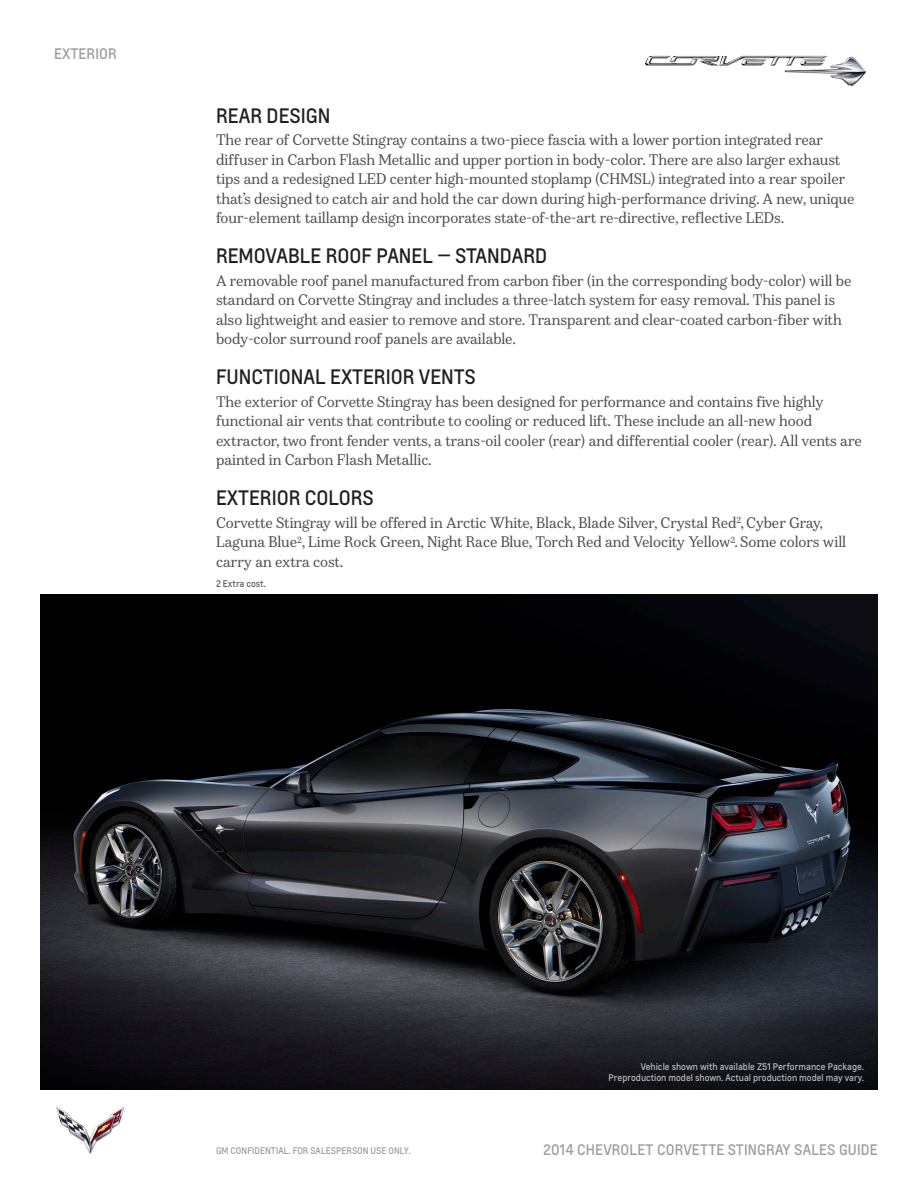
<style>
.page{position:relative;width:918px;height:1188px;background:#fff}
.page>*{position:absolute;margin:0;border:0;box-sizing:border-box;transform-origin:0 0}
.Header_2{font:19.5px "Louis";color:#231f20}
.body{font:14.25px/19.5px "Durant";color:#4b4c4d}
.body-2{font:14.25px "Louis";letter-spacing:.01em;color:#9c9d9e}
.Disclaimer{font:9px "Louis";color:#bcbdc0}
.t1{font:9px "Louis";color:#9c9d9e}
.Disclaimer-2{font:9px "Louis";color:#57585a}
</style>
<div class="page">
<img style="left:56px;top:1107px;width:68px;height:47px">
<img style="left:645px;top:55px;width:222px;height:32px">
<img style="left:40px;top:594px;width:838px;height:496px">
<p class="body-2" style="left:54px;top:45px;width:64px">EXTERIOR</p>
<p class="Header_2" style="left:216px;top:103px;width:116px">REAR DESIGN</p>
<p class="body" style="left:216px;top:130px;width:640px">The rear of Corvette Stingray contains a two-piece fascia with a lower portion integrated rear diffuser in Carbon Flash Metallic and upper portion in body-color. There are also larger exhaust tips and a redesigned LED center high-mounted stoplamp (CHMSL) integrated into a rear spoiler that’s designed to catch air and hold the car down during high-performance driving. A new, unique four-element taillamp design incorporates state-of-the-art re-directive, reflective LEDs.</p>
<p class="Header_2" style="left:216px;top:243px;width:333px">REMOVABLE ROOF PANEL — STANDARD</p>
<p class="body" style="left:216px;top:271px;width:637px">A removable roof panel manufactured from carbon fiber (in the corresponding body-color) will be standard on Corvette Stingray and includes a three-latch system for easy removal. This panel is also lightweight and easier to remove and store. Transparent and clear-coated carbon-fiber with body-color surround roof panels are available.</p>
<p class="Header_2" style="left:216px;top:364px;width:261px">FUNCTIONAL EXTERIOR VENTS</p>
<p class="body" style="left:216px;top:392px;width:647px">The exterior of Corvette Stingray has been designed for performance and contains five highly functional air vents that contribute to cooling or reduced lift. These include an all-new hood extractor, two front fender vents, a trans-oil cooler (rear) and differential cooler (rear). All vents are painted in Carbon Flash Metallic.</p>
<p class="Header_2" style="left:216px;top:485px;width:159px">EXTERIOR COLORS</p>
<p class="body" style="left:216px;top:513px;width:632px">Corvette Stingray will be offered in Arctic White, Black, Blade Silver, Crystal Red<sup>2</sup>, Cyber Gray,<br>Laguna Blue<sup>2</sup>, Lime Rock Green, Night Race Blue, Torch Red and Velocity Yellow<sup>2</sup>. Some colors will carry an extra cost.</p>
<p class="Disclaimer-2" style="left:216px;top:578px;width:51px">2 Extra cost.</p>
<p class="Disclaimer" style="left:641px;top:1061px;width:225px">Vehicle shown with available Z51 Performance Package.</p>
<p class="Disclaimer" style="left:609px;top:1071px;width:257px">Preproduction model shown. Actual production model may vary.</p>
<p class="t1" style="left:216px;top:1145px;width:196px">GM CONFIDENTIAL. FOR SALESPERSON USE ONLY.</p>
<p class="body-2" style="left:543px;top:1141px;width:336px">2014 CHEVROLET CORVETTE STINGRAY SALES GUIDE</p>
</div>
